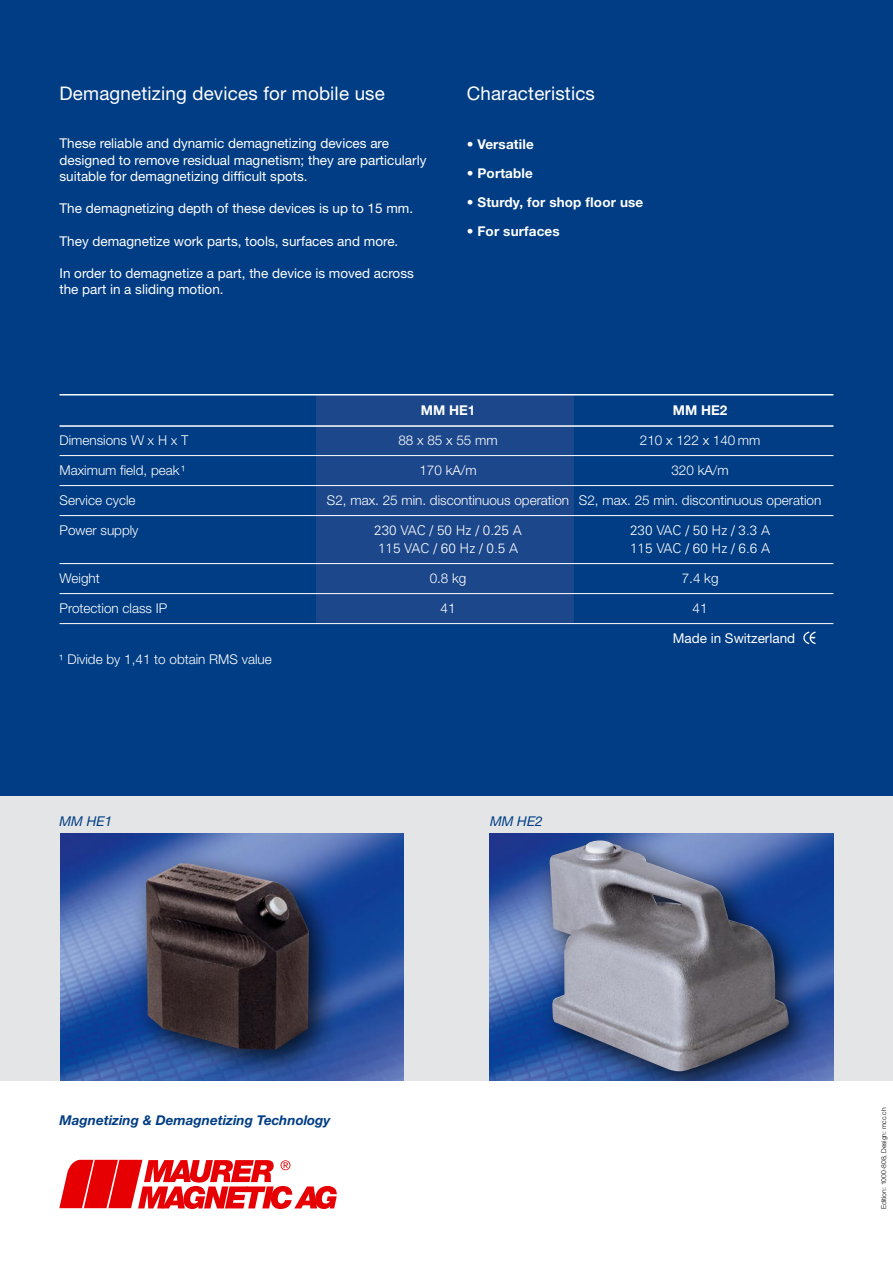
<style>
.page{position:relative;width:893px;height:1263px;background:#fff}
.page>*{position:absolute;margin:0;border:0;box-sizing:border-box;transform-origin:0 0}
.t1{font:18.75px "Helvetica Neue";letter-spacing:.01em;color:#fff}
.t2{font:13.5px/16.2px "Helvetica Neue";color:#fff}
.t3{font:300 13.5px "Helvetica Neue";color:#fff}
.t4{font:300 13.5px "Univers";color:#fff}
.t5{font:700 13.5px "Helvetica Neue";letter-spacing:.01em;color:#fff}
.t6{font:italic 700 13.5px "Helvetica Neue";color:#003d84}
.t7{font:italic 13.5px "Helvetica Neue";color:#003d84}
.t8{font:300 6.75px "Helvetica Neue";color:#000}
.s1{font-family:"Univers"}
</style>
<div class="page">
<div style="left:0;top:0;width:893px;height:1080px;background:#e3e5e6"></div>
<div style="left:0;top:0;width:893px;height:795px;background:#003d84"></div>
<svg style="left:59px;top:1160px;width:278px;height:49px"></svg>
<img style="left:60px;top:833px;width:344px;height:247px">
<div style="left:129px;top:846px;width:210px;height:233px;background:#000;opacity:.75"></div>
<img style="left:146px;top:863px;width:163px;height:186px">
<img style="left:490px;top:833px;width:343px;height:247px">
<div style="left:533px;top:833px;width:285px;height:247px;background:#000;opacity:.75"></div>
<img style="left:550px;top:840px;width:241px;height:234px">
<div style="left:316px;top:395px;width:257px;height:229px;background:#1c478b"></div>
<hr style="left:60px;top:394px;width:773px;height:1px;background:#fff">
<hr style="left:60px;top:425px;width:773px;height:2px;background:#fff">
<hr style="left:60px;top:455px;width:773px;height:1px;background:#fff">
<hr style="left:60px;top:485px;width:773px;height:1px;background:#fff">
<hr style="left:60px;top:515px;width:773px;height:1px;background:#fff">
<hr style="left:60px;top:563px;width:773px;height:1px;background:#fff">
<hr style="left:60px;top:593px;width:773px;height:1px;background:#fff">
<hr style="left:60px;top:623px;width:773px;height:1px;background:#fff">
<svg style="left:803px;top:631px;width:13px;height:13px"></svg>
<h1 class="t1" style="left:60px;top:82px;width:327px">Demagnetizing devices for mobile use</h1>
<p class="t2" style="left:60px;top:135px;width:368px">These reliable and dynamic demagnetizing devices are designed to remove residual magnetism; they are particularly suitable for demagnetizing difficult spots.</p>
<p class="t2" style="left:60px;top:200px;width:355px">The demagnetizing depth of these devices is up to 15 mm.</p>
<p class="t2" style="left:60px;top:233px;width:340px">They demagnetize work parts, tools, surfaces and more.</p>
<p class="t2" style="left:60px;top:265px;width:356px">In order to demagnetize a part, the device is moved across the part in a sliding motion.</p>
<h1 class="t1" style="left:467px;top:82px;width:130px">Characteristics</h1>
<p class="t5" style="left:467px;top:136px;width:69px">• Versatile</p>
<p class="t5" style="left:467px;top:165px;width:68px">• Portable</p>
<p class="t5" style="left:467px;top:194px;width:178px">• Sturdy, for shop floor use</p>
<p class="t5" style="left:467px;top:223px;width:95px">• For surfaces</p>
<p class="t5" style="left:421px;top:401px;width:56px">MM HE1</p>
<p class="t5" style="left:673px;top:401px;width:56px">MM HE2</p>
<p class="t3" style="left:60px;top:432px;width:130px">Dimensions <span class="s1">W x H x T</span></p>
<p class="t3" style="left:398px;top:432px;width:101px">88 x 85 x 55 mm</p>
<p class="t3" style="left:640px;top:432px;width:122px">210 x 122 x 140 mm</p>
<p class="t3" style="left:60px;top:462px;width:128px">Maximum field, peak¹</p>
<p class="t3" style="left:419px;top:462px;width:59px">170 kA/m</p>
<p class="t3" style="left:671px;top:462px;width:59px">320 kA/m</p>
<p class="t3" style="left:60px;top:492px;width:78px">Service cycle</p>
<p class="t3" style="left:327px;top:492px;width:496px">S2, max. 25 min. discontinuous operation S2, max. 25 min. discontinuous operation</p>
<p class="t3" style="left:60px;top:522px;width:81px">Power supply</p>
<p class="t4" style="left:374px;top:522px;width:149px">230 VAC / 50 Hz / 0.25 A</p>
<p class="t4" style="left:630px;top:522px;width:142px">230 VAC / 50 Hz / 3.3 A</p>
<p class="t4" style="left:378px;top:540px;width:142px">115 VAC / 60 Hz / 0.5 A</p>
<p class="t4" style="left:630px;top:540px;width:142px">115 VAC / 60 Hz / 6.6 A</p>
<p class="t3" style="left:60px;top:570px;width:42px">Weight</p>
<p class="t3" style="left:430px;top:570px;width:38px">0.8 kg</p>
<p class="t3" style="left:682px;top:570px;width:38px">7.4 kg</p>
<p class="t3" style="left:60px;top:600px;width:109px">Protection class IP</p>
<p class="t3" style="left:441px;top:600px;width:17px">41</p>
<p class="t3" style="left:693px;top:600px;width:17px">41</p>
<p class="t2" style="left:673px;top:629px;width:124px">Made in Switzerland</p>
<p class="t3" style="left:59px;top:651px;width:214px">¹ Divide by 1,41 to obtain RMS value</p>
<p class="t7" style="left:60px;top:813px;width:54px">MM HE1</p>
<p class="t7" style="left:490px;top:813px;width:54px">MM HE2</p>
<p class="t6" style="left:60px;top:1111px;width:272px">Magnetizing &amp; Demagnetizing Technology</p>
<p class="t8" style="left:880px;top:1209px;width:103px;rotate:-90deg">Edition: 1000-808, Design: mcc.ch</p>
</div>
